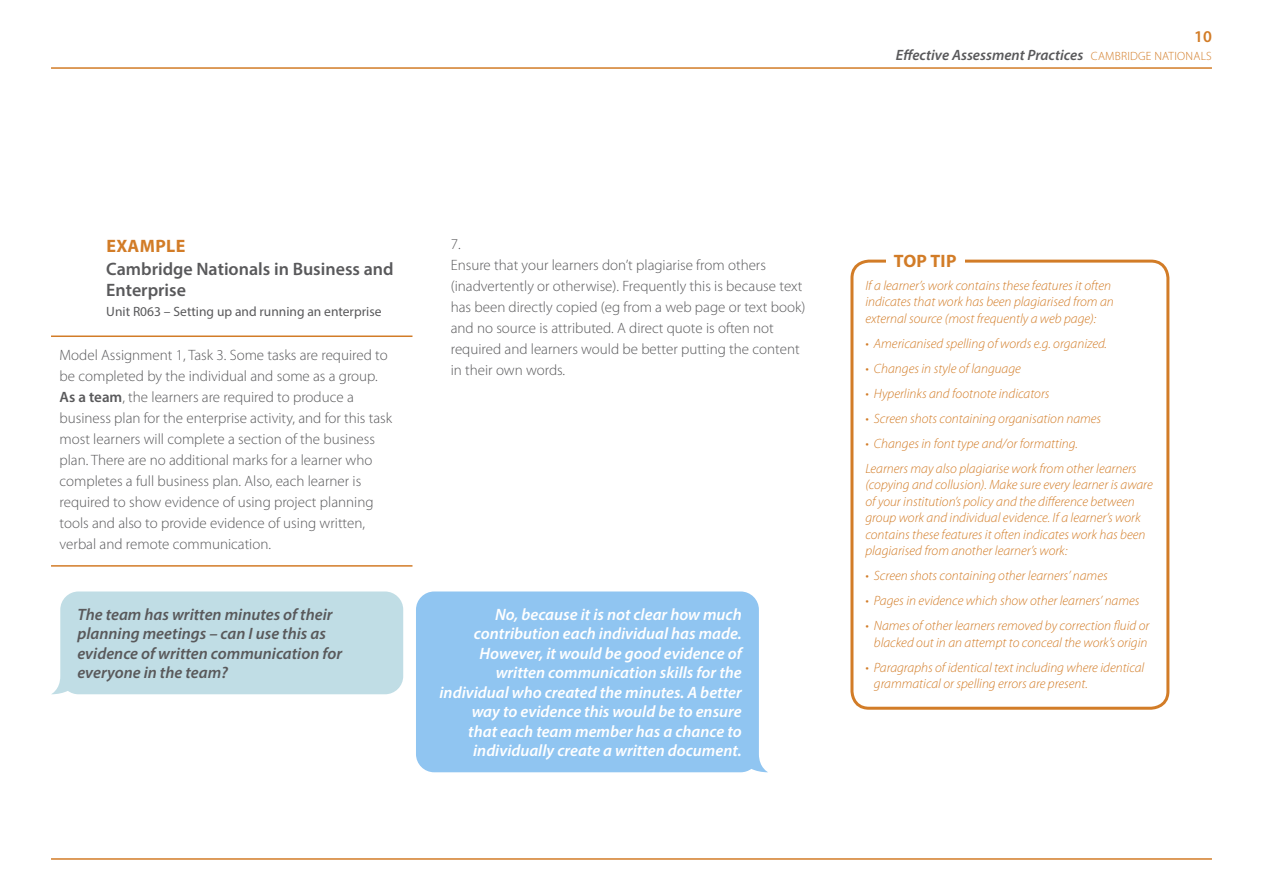
<style>
.page{position:relative;width:1263px;height:893px;background:#fff}
.page>*{position:absolute;margin:0;border:0;box-sizing:border-box;transform-origin:0 0}
.t1{font:600 18px/21px "Myriad Pro";color:#59595b}
.t2{font:700 18px "Myriad Pro";letter-spacing:.02em;color:#d27c27}
.t3{font:italic 600 16.5px/19.5px "Myriad Pro";color:#fff;text-align:right}
.t4{font:italic 600 16.5px/19.5px "Myriad Pro";color:#59595b}
.t5{font:600 16.5px "Myriad Pro";color:#d27c27}
.t6{font:300 15px/21px "Myriad Pro";color:#59595b}
.t7{font:italic 600 15px "Myriad Pro";color:#59595b}
.t8{font:italic 300 13.5px/16.5px "Myriad Pro";color:#d27c27}
.t9{font:13.5px "Myriad Pro";color:#59595b}
.s1{font-weight:300;font-style:normal;font-size:12px;color:#d27c27}
.s2{font-weight:600}
</style>
<div class="page">
<hr style="left:51px;top:67px;width:1161px;height:2px;background:#d27c27">
<hr style="left:51px;top:858px;width:1161px;height:2px;background:#d27c27">
<div style="left:52px;top:591px;width:351px;height:103px;background:#c0dde5"></div>
<div style="left:416px;top:591px;width:352px;height:181px;background:#90c5f1"></div>
<hr style="left:51px;top:335px;width:361px;height:2px;background:#d27c27">
<hr style="left:51px;top:565px;width:361px;height:2px;background:#d27c27">
<div style="left:850px;top:260px;width:319px;height:450px;border:3px solid #d27c27;border-radius:17px"></div>
<div style="left:886px;top:250px;width:78px;height:20px;background:#fff"></div>
<p class="t5" style="left:1194px;top:26px;width:19px">10</p>
<p class="t7" style="left:896px;top:45px;width:317px">Effective Assessment Practices <span class="s1">CAMBRIDGE NATIONALS</span></p>
<h1 class="t2" style="left:106px;top:234px;width:80px">EXAMPLE</h1>
<h1 class="t1" style="left:106px;top:258px;width:289px">Cambridge Nationals in Business and<br>Enterprise</h1>
<p class="t9" style="left:106px;top:303px;width:277px">Unit R063 – Setting up and running an enterprise</p>
<p class="t6" style="left:60px;top:345px;width:334px">Model Assignment 1, Task 3. Some tasks are required to be completed by the individual and some as a group.<br><span class="s2">As a team</span>, the learners are required to produce a business plan for the enterprise activity, and for this task most learners will complete a section of the business plan. There are no additional marks for a learner who completes a full business plan. Also, each learner is required to show evidence of using project planning tools and also to provide evidence of using written, verbal and remote communication.</p>
<p class="t6" style="left:451px;top:234px;width:356px">7.<br>Ensure that your learners don’t plagiarise from others (inadvertently or otherwise). Frequently this is because text has been directly copied (eg from a web page or text book) and no source is attributed. A direct quote is often not required and learners would be better putting the content in their own words.</p>
<p class="t4" style="left:77px;top:604px;width:266px">The team has written minutes of their planning meetings – can I use this as evidence of written communication for everyone in the team?</p>
<p class="t3" style="left:439px;top:604px;width:304px">No, because it is not clear how much contribution each individual has made.<br>However, it would be good evidence of written communication skills for the individual who created the minutes. A better way to evidence this would be to ensure that each team member has a chance to individually create a written document.</p>
<h1 class="t2" style="left:894px;top:249px;width:64px">TOP TIP</h1>
<p class="t8" style="left:865px;top:277px;width:250px">If a learner’s work contains these features it often indicates that work has been plagiarised from an external source (most frequently a web page):</p>
<p class="t8" style="left:865px;top:335px;width:243px">• Americanised spelling of words e.g. organized.</p>
<p class="t8" style="left:865px;top:360px;width:157px">• Changes in style of language</p>
<p class="t8" style="left:865px;top:385px;width:186px">• Hyperlinks and footnote indicators</p>
<p class="t8" style="left:865px;top:410px;width:237px">• Screen shots containing organisation names</p>
<p class="t8" style="left:865px;top:431px;width:273px;line-height:25px">• Changes in font type and/or formatting.<br>Learners may also plagiarise work from other learners</p>
<p class="t8" style="left:865px;top:477px;width:289px">(copying and collusion). Make sure every learner is aware of your institution’s policy and the difference between group work and individual evidence. If a learner’s work contains these features it often indicates work has been plagiarised from another learner’s work:</p>
<p class="t8" style="left:865px;top:568px;width:244px">• Screen shots containing other learners’ names</p>
<p class="t8" style="left:865px;top:593px;width:276px">• Pages in evidence which show other learners’ names</p>
<p class="t8" style="left:865px;top:618px;width:285px;text-align:center">• Names of other learners removed by correction fluid or blacked out in an attempt to conceal the work’s origin</p>
<p class="t8" style="left:874px;top:659px;width:272px;text-indent:-9px">• Paragraphs of identical text including where identical grammatical or spelling errors are present.</p>
</div>
